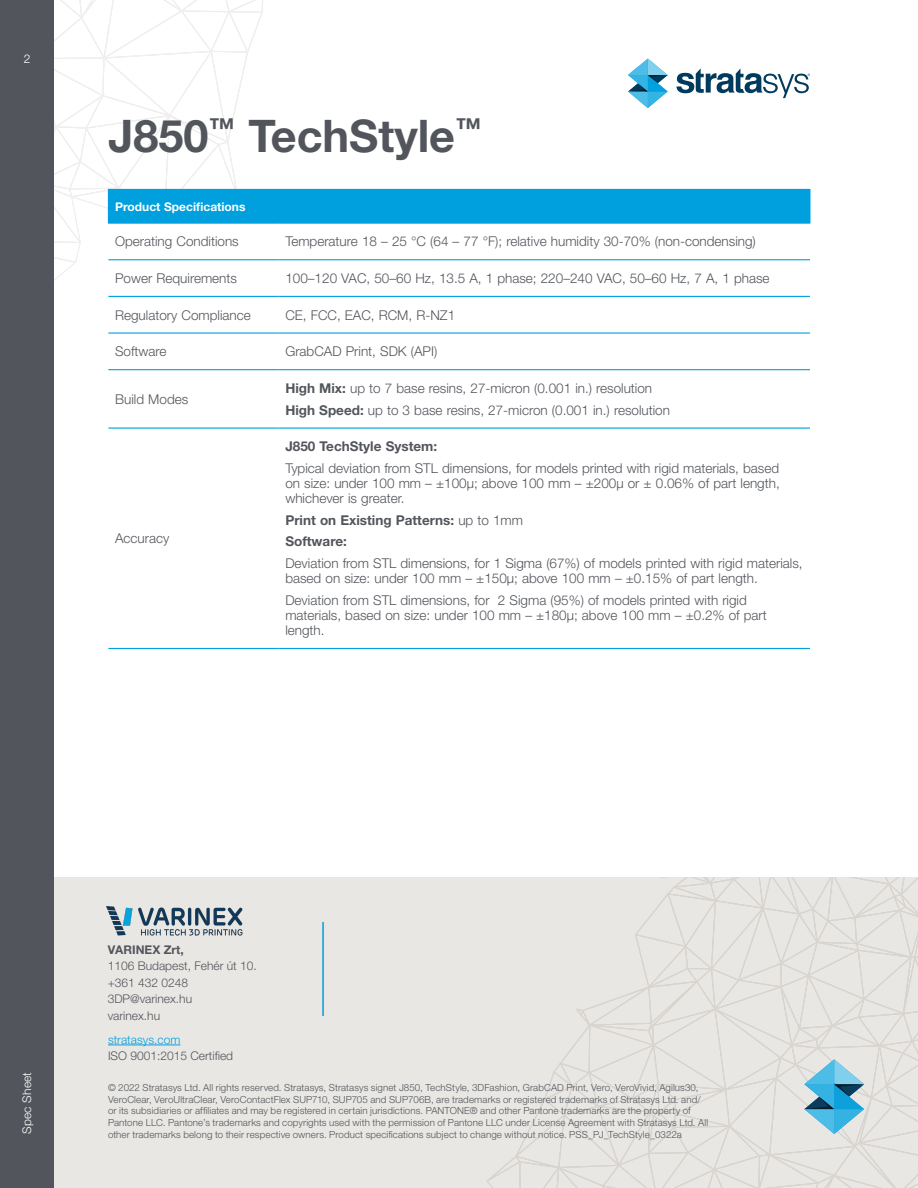
<style>
.page{position:relative;width:918px;height:1188px;background:#fff}
.page>*{position:absolute;margin:0;border:0;box-sizing:border-box;transform-origin:0 0}
.t1{font:700 45px "Helvetica Neue LT Std";color:#52555b}
.t2{font:300 13.5px/15px "Helvetica Neue LT Std";color:#52555b}
.t3{font:700 13.5px/21.8px "Helvetica Neue LT Std";color:#52555b}
.t4{font:300 12px/16.5px "Helvetica Neue LT Std";color:#52555b}
.t5{font:700 12px "Helvetica Neue LT Std";color:#fff}
.t6{font:300 12px "Helvetica Neue LT Std";color:#00a0df}
.t7{font:700 12px "Helvetica Neue LT Std";color:#52555b}
.t8{font:300 12px "Helvetica Neue LT Std";letter-spacing:.015em;color:#fff}
.t9{font:300 9.75px/11.7px "Helvetica Neue LT Std";letter-spacing:.01em;color:#52555b}
.s1{font-weight:700}
.s2{font-weight:300}
</style>
<div class="page">
<svg style="left:54px;top:0;width:210px;height:296px"></svg>
<div style="left:0;top:0;width:54px;height:1188px;background:#52555b"></div>
<svg style="left:628px;top:59px;width:40px;height:49px"></svg>
<svg style="left:676px;top:68px;width:134px;height:30px"></svg>
<div style="left:54px;top:878px;width:864px;height:310px;background:#e9e7e4"></div>
<hr style="left:322px;top:922px;width:2px;height:94px;background:#00a0df">
<svg style="left:486px;top:878px;width:432px;height:310px"></svg>
<hr style="left:108px;top:1045px;width:72px;height:1px;background:#00a0df">
<div style="left:108px;top:189px;width:702px;height:34px;background:#00a0df"></div>
<hr style="left:810px;top:190px;width:1px;height:33px;background:#00a0df">
<hr style="left:108px;top:223px;width:171px;height:1px;background:#00a0df">
<hr style="left:279px;top:223px;width:531px;height:1px;background:#00a0df">
<hr style="left:108px;top:259px;width:171px;height:1px;background:#00a0df">
<hr style="left:279px;top:259px;width:531px;height:1px;background:#00a0df">
<hr style="left:108px;top:296px;width:171px;height:1px;background:#00a0df">
<hr style="left:279px;top:296px;width:531px;height:1px;background:#00a0df">
<hr style="left:108px;top:332px;width:171px;height:2px;background:#00a0df">
<hr style="left:279px;top:332px;width:531px;height:2px;background:#00a0df">
<hr style="left:108px;top:369px;width:171px;height:1px;background:#00a0df">
<hr style="left:279px;top:369px;width:531px;height:1px;background:#00a0df">
<hr style="left:108px;top:428px;width:171px;height:1px;background:#00a0df">
<hr style="left:279px;top:428px;width:531px;height:1px;background:#00a0df">
<hr style="left:108px;top:648px;width:171px;height:1px;background:#00a0df">
<hr style="left:279px;top:648px;width:531px;height:1px;background:#00a0df">
<img style="left:107px;top:907px;width:135px;height:29px">
<p class="t8" style="left:24px;top:51px;width:8px">2</p>
<h1 class="t1" style="left:108px;top:108px;width:374px">J850<sup>™</sup> TechStyle<sup>™</sup></h1>
<p class="t5" style="left:115px;top:199px;width:132px">Product Specifications</p>
<p class="t2" style="left:115px;top:234px;width:125px">Operating Conditions</p>
<p class="t2" style="left:285px;top:234px;width:472px">Temperature 18 – 25 °C (64 – 77 °F); relative humidity 30-70% (non-condensing)</p>
<p class="t2" style="left:115px;top:270px;width:123px">Power Requirements</p>
<p class="t2" style="left:285px;top:270px;width:486px">100–120 VAC, 50–60 Hz, 13.5 A, 1 phase; 220–240 VAC, 50–60 Hz, 7 A, 1 phase</p>
<p class="t2" style="left:115px;top:307px;width:137px">Regulatory Compliance</p>
<p class="t2" style="left:285px;top:307px;width:171px">CE, FCC, EAC, RCM, R-NZ1</p>
<p class="t2" style="left:115px;top:344px;width:53px">Software</p>
<p class="t2" style="left:285px;top:344px;width:153px">GrabCAD Print, SDK (API)</p>
<p class="t2" style="left:115px;top:391px;width:75px">Build Modes</p>
<p class="t2" style="left:285px;top:377px;width:386px;line-height:21.8px"><span class="s1">High Mix:</span> up to 7 base resins, 27-micron (0.001 in.) resolution<br><span class="s1">High Speed:</span> up to 3 base resins, 27-micron (0.001 in.) resolution</p>
<p class="t2" style="left:115px;top:531px;width:56px">Accuracy</p>
<p class="t3" style="left:285px;top:435px;width:153px">J850 TechStyle System:</p>
<p class="t2" style="left:285px;top:460px;width:496px;text-align:justify">Typical deviation from STL dimensions, for models printed with rigid materials, based on size: under 100 mm – ±100μ; above 100 mm – ±200μ or ± 0.06% of part length, whichever is greater.</p>
<p class="t3" style="left:285px;top:509px;width:239px">Print on Existing Patterns: <span class="s2">up to 1mm<br></span>Software:</p>
<p class="t2" style="left:285px;top:556px;width:519px">Deviation from STL dimensions, for 1 Sigma (67%) of models printed with rigid materials, based on size: under 100 mm – ±150μ; above 100 mm – ±0.15% of part length.</p>
<p class="t2" style="left:285px;top:592px;width:483px">Deviation from STL dimensions, for 2 Sigma (95%) of models printed with rigid materials, based on size: under 100 mm – ±180μ; above 100 mm – ±0.2% of part length.</p>
<p class="t8" style="left:20px;top:1134px;width:63px;rotate:-90deg">Spec Sheet</p>
<p class="t7" style="left:108px;top:942px;width:77px">VARINEX Zrt,</p>
<p class="t4" style="left:108px;top:957px;width:151px">1106 Budapest, Fehér út 10. +361 432 0248<br>3DP@varinex.hu<br>varinex.hu</p>
<p class="t6" style="left:108px;top:1032px;width:74px">stratasys.com</p>
<p class="t4" style="left:108px;top:1047px;width:127px">ISO 9001:2015 Certified</p>
<p class="t9" style="left:108px;top:1081px;width:602px">© 2022 Stratasys Ltd. All rights reserved. Stratasys, Stratasys signet J850, TechStyle, 3DFashion, GrabCAD Print, Vero, VeroVivid, Agilus30, VeroClear, VeroUltraClear, VeroContactFlex SUP710, SUP705 and SUP706B, are trademarks or registered trademarks of Stratasys Ltd. and/ or its subsidiaries or affiliates and may be registered in certain jurisdictions. PANTONE® and other Pantone trademarks are the property of Pantone LLC. Pantone’s trademarks and copyrights used with the permission of Pantone LLC under License Agreement with Stratasys Ltd. All other trademarks belong to their respective owners. Product specifications subject to change without notice. PSS_PJ_TechStyle_0322a</p>
</div>
